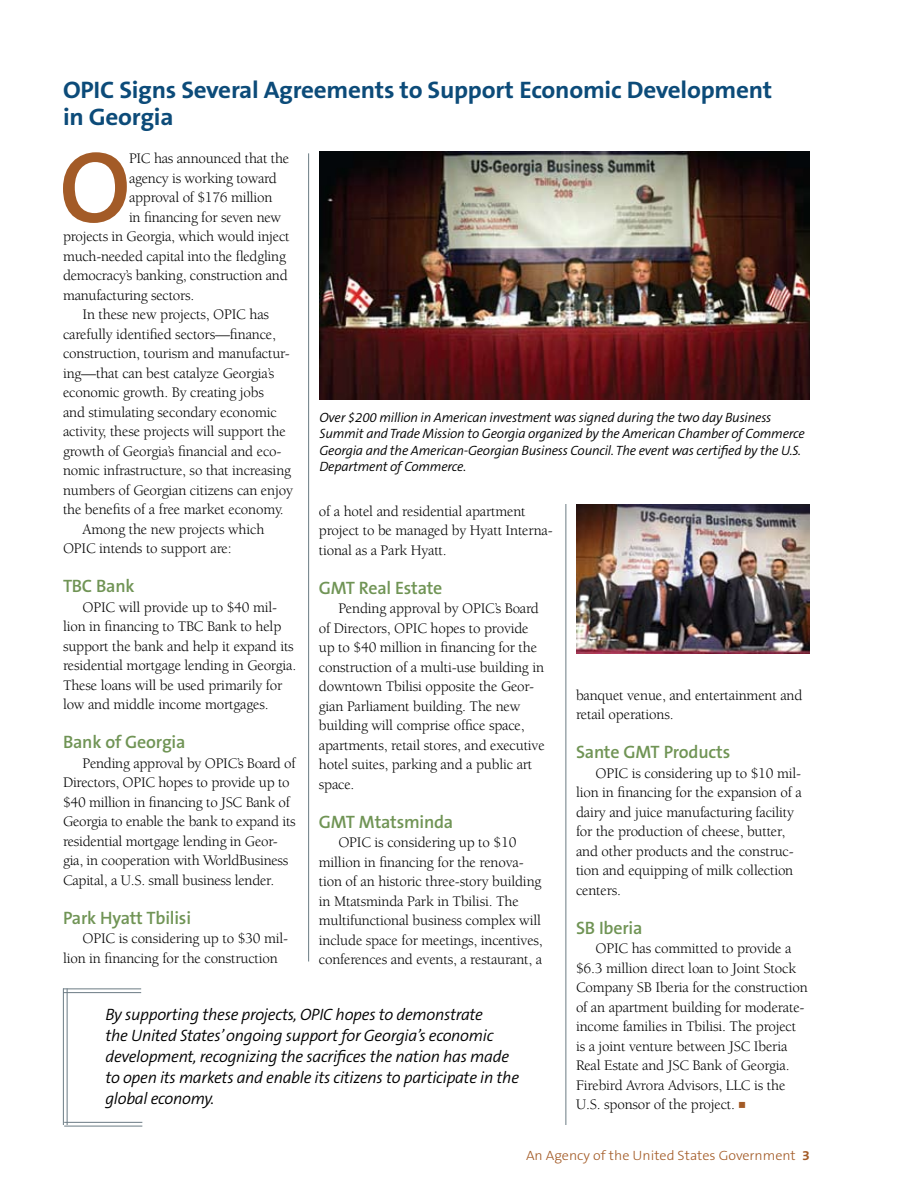
<style>
.page{position:relative;width:918px;height:1188px;background:#fff}
.page>*{position:absolute;margin:0;border:0;box-sizing:border-box;transform-origin:0 0}
.t1{font:600 101.7px "The Sans B6";color:#a35b27}
.t2{font:700 24px/27px "The Sans B7";letter-spacing:-.01em;color:#0c4b79;scale:1.05 1}
.t3{font:600 18px "The Sans B6";letter-spacing:-.01em;color:#709455}
.t4{font:italic 300 16.5px/21px "The Sans B4";letter-spacing:-.015em;color:#000}
.t5{font:15px/19.5px "Berkeley";letter-spacing:-.015em;color:#000}
.t6{font:italic 300 13.5px/16.5px "The Sans B4";letter-spacing:-.015em;color:#000}
.t7{font:300 13.5px "The Sans B3";color:#a35b27;scale:1.05 1}
.s1{font-family:"Universal Newswith Comm Pi";font-size:12px;color:#a35b27}
.s2{font-family:"The Sans B7";font-weight:700}
</style>
<div class="page">
<hr style="left:308px;top:153px;width:1px;height:809px;background:#6b7b84">
<hr style="left:566px;top:504px;width:1px;height:621px;background:#6b7b84">
<hr style="left:63px;top:988px;width:78px;height:1px;background:#6b7b84">
<hr style="left:63px;top:992px;width:78px;height:1px;background:#6b7b84">
<hr style="left:67px;top:988px;width:1px;height:137px;background:#6b7b84">
<hr style="left:63px;top:988px;width:1px;height:137px;background:#6b7b84">
<hr style="left:64px;top:1122px;width:78px;height:1px;background:#6b7b84">
<hr style="left:64px;top:1126px;width:78px;height:1px;background:#6b7b84">
<img style="left:320px;top:152px;width:490px;height:248px">
<img style="left:576px;top:504px;width:234px;height:150px">
<h2 class="t2" style="left:63px;top:78px;width:677px">OPIC Signs Several Agreements to Support Economic Development in Georgia</h2>
<h1 class="t1" style="left:59px;top:134px;width:73px">O</h1>
<p class="t5" style="left:129px;top:149px;width:162px">PIC has announced that the</p>
<p class="t5" style="left:129px;top:169px;width:149px">agency is working toward</p>
<p class="t5" style="left:129px;top:188px;width:145px">approval of $176 million</p>
<p class="t5" style="left:129px;top:208px;width:154px">in financing for seven new</p>
<p class="t5" style="left:63px;top:227px;width:228px">projects in Georgia, which would inject</p>
<p class="t5" style="left:63px;top:247px;width:225px">much-needed capital into the fledgling</p>
<p class="t5" style="left:63px;top:266px;width:226px">democracy’s banking, construction and</p>
<p class="t5" style="left:63px;top:286px;width:133px">manufacturing sectors.</p>
<p class="t5" style="left:83px;top:305px;width:188px">In these new projects, OPIC has</p>
<p class="t5" style="left:63px;top:325px;width:214px">carefully identified sectors—finance,</p>
<p class="t5" style="left:63px;top:344px;width:228px">construction, tourism and manufactur-</p>
<p class="t5" style="left:63px;top:364px;width:213px">ing—that can best catalyze Georgia’s</p>
<p class="t5" style="left:63px;top:383px;width:203px">economic growth. By creating jobs</p>
<p class="t5" style="left:63px;top:403px;width:215px">and stimulating secondary economic</p>
<p class="t5" style="left:63px;top:422px;width:224px">activity, these projects will support the</p>
<p class="t5" style="left:63px;top:442px;width:220px">growth of Georgia’s financial and eco-</p>
<p class="t5" style="left:63px;top:461px;width:230px">nomic infrastructure, so that increasing</p>
<p class="t5" style="left:63px;top:481px;width:231px">numbers of Georgian citizens can enjoy</p>
<p class="t5" style="left:63px;top:500px;width:222px">the benefits of a free market economy.</p>
<p class="t5" style="left:83px;top:520px;width:183px">Among the new projects which</p>
<p class="t5" style="left:63px;top:539px;width:170px">OPIC intends to support are:</p>
<p class="t3" style="left:63px;top:577px;width:73px">TBC Bank</p>
<p class="t5" style="left:63px;top:598px;width:235px;text-indent:20px">OPIC will provide up to $40 mil&shy;lion in financing to TBC Bank to help support the bank and help it expand its residential mortgage lending in Georgia.<br>These loans will be used primarily for low and middle income mortgages.</p>
<p class="t3" style="left:63px;top:733px;width:124px">Bank of Georgia</p>
<p class="t5" style="left:63px;top:754px;width:234px;text-indent:20px">Pending approval by OPIC’s Board of Directors, OPIC hopes to provide up to $40 million in financing to JSC Bank of Georgia to enable the bank to expand its residential mortgage lending in Geor&shy;gia, in cooperation with WorldBusiness Capital, a U.S. small business lender.</p>
<p class="t3" style="left:63px;top:908px;width:130px">Park Hyatt Tbilisi</p>
<p class="t5" style="left:63px;top:929px;width:227px;text-indent:20px">OPIC is considering up to $30 mil&shy;lion in financing for the construction</p>
<p class="t6" style="left:320px;top:410px;width:487px">Over $200 million in American investment was signed during the two day Business Summit and Trade Mission to Georgia organized by the American Chamber of Commerce Georgia and the American-Georgian Business Council. The event was certified by the U.S.<br>Department of Commerce.</p>
<p class="t5" style="left:319px;top:501px;width:235px">of a hotel and residential apartment project to be managed by Hyatt Interna&shy;tional as a Park Hyatt.</p>
<p class="t3" style="left:319px;top:578px;width:125px">GMT Real Estate</p>
<p class="t5" style="left:319px;top:599px;width:227px;text-indent:20px">Pending approval by OPIC’s Board of Directors, OPIC hopes to provide up to $40 million in financing for the construction of a multi-use building in downtown Tbilisi opposite the Geor&shy;gian Parliament building. The new building will comprise office space, apartments, retail stores, and executive hotel suites, parking and a public art space.</p>
<p class="t3" style="left:319px;top:812px;width:136px">GMT Mtatsminda</p>
<p class="t5" style="left:319px;top:833px;width:225px;text-indent:20px">OPIC is considering up to $10 million in financing for the renova&shy;tion of an historic three-story building in Mtatsminda Park in Tbilisi. The multifunctional business complex will include space for meetings, incentives, conferences and events, a restaurant, a</p>
<p class="t5" style="left:576px;top:686px;width:228px">banquet venue, and entertainment and retail operations.</p>
<p class="t3" style="left:576px;top:743px;width:156px">Sante GMT Products</p>
<p class="t5" style="left:576px;top:764px;width:227px;text-indent:20px">OPIC is considering up to $10 mil&shy;lion in financing for the expansion of a dairy and juice manufacturing facility for the production of cheese, butter, and other products and the construc&shy;tion and equipping of milk collection centers.</p>
<p class="t3" style="left:576px;top:918px;width:68px">SB Iberia</p>
<p class="t5" style="left:576px;top:939px;width:233px;text-indent:20px">OPIC has committed to provide a $6.3 million direct loan to Joint Stock Company SB Iberia for the construction of an apartment building for moderate&shy;income families in Tbilisi. The project is a joint venture between JSC Iberia Real Estate and JSC Bank of Georgia.<br>Firebird Avrora Advisors, LLC is the U.S. sponsor of the project. <span class="s1">n</span></p>
<p class="t4" style="left:105px;top:1005px;width:415px">By supporting these projects, OPIC hopes to demonstrate<br>the United States’ ongoing support for Georgia’s economic development, recognizing the sacrifices the nation has made to open its markets and enable its citizens to participate in the global economy.</p>
<p class="t7" style="left:526px;top:1148px;width:272px">An Agency of the United States Government <span class="s2">3</span></p>
</div>
